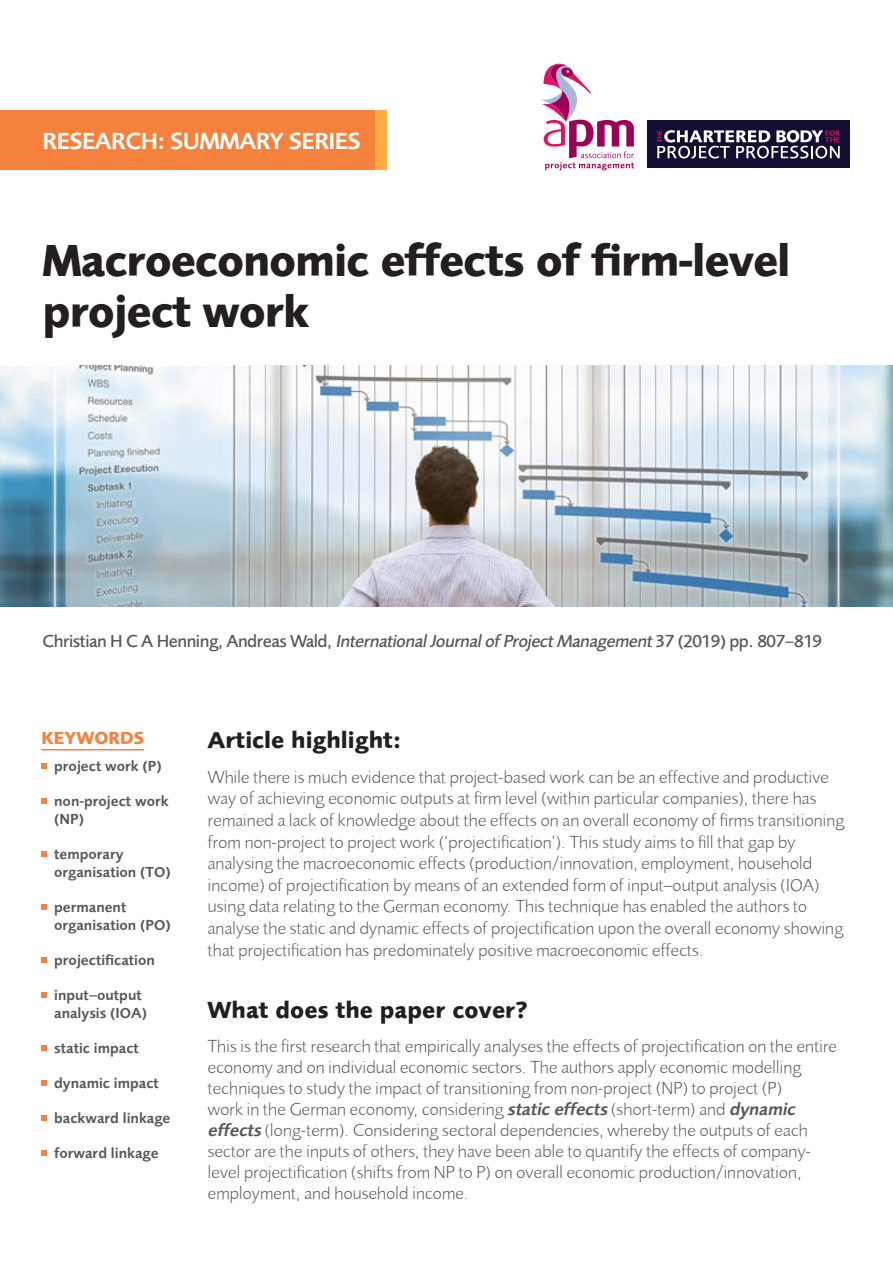
<style>
.page{position:relative;width:893px;height:1263px;background:#fff}
.page>*{position:absolute;margin:0;border:0;box-sizing:border-box;transform-origin:0 0}
.Normal_OxMP_Normal{font:700 46.2px/51px "Foundry Sans";letter-spacing:-.025em;color:#231f20}
.Normal_OxMP_Normal-2{font:700 24px "Foundry Sans";color:#231f20}
.Normal_OxMP_Normal-3{font:600 24px "Foundry Sans";letter-spacing:-.025em;color:#fff}
.List_Paragraph{font:300 18px/21.6px "Foundry Sans";letter-spacing:-.01em;color:#57585a}
.Normal_OxMP_Normal-4{font:300 18px/21px "Foundry Sans";letter-spacing:-.01em;color:#57585a}
.Normal_OxMP_Normal-5{font:500 18px "Foundry Sans";letter-spacing:-.025em;color:#57585a}
.Normal_OxMP_Normal-6{font:700 18px "Foundry Sans";color:#f4813c}
.Normal_OxMP_Normal-7{font:600 15px/18px "Foundry Sans";color:#57585a}
.s1{font-style:italic}
.s2{font-weight:600;font-style:italic}
</style>
<div class="page">
<div style="left:0;top:111px;width:375px;height:59px;background:#f4813c"></div>
<img style="left:0;top:366px;width:893px;height:241px">
<div style="left:375px;top:111px;width:12px;height:59px;background:#fbad41"></div>
<svg style="left:41px;top:763px;width:6px;height:5px"></svg>
<svg style="left:41px;top:798px;width:6px;height:5px"></svg>
<svg style="left:41px;top:851px;width:6px;height:5px"></svg>
<svg style="left:41px;top:904px;width:6px;height:5px"></svg>
<svg style="left:41px;top:957px;width:6px;height:5px"></svg>
<svg style="left:41px;top:992px;width:6px;height:5px"></svg>
<svg style="left:41px;top:1045px;width:6px;height:5px"></svg>
<svg style="left:41px;top:1080px;width:6px;height:5px"></svg>
<svg style="left:41px;top:1115px;width:6px;height:5px"></svg>
<svg style="left:41px;top:1150px;width:6px;height:5px"></svg>
<hr style="left:41px;top:749px;width:103px;height:1px;background:#f4813c">
<svg style="left:541px;top:64px;width:93px;height:106px"></svg>
<div style="left:647px;top:120px;width:203px;height:48px;background:#110d33"></div>
<svg style="left:657px;top:130px;width:183px;height:29px"></svg>
<p class="Normal_OxMP_Normal-3" style="left:43px;top:127px;width:320px">RESEARCH: SUMMARY SERIES</p>
<p class="Normal_OxMP_Normal" style="left:43px;top:235px;width:750px">Macroeconomic effects of firm-level project work</p>
<p class="Normal_OxMP_Normal-5" style="left:43px;top:630px;width:781px">Christian H C A Henning, Andreas Wald, <span class="s1">InternationalJournalof ProjectManagement</span>37 (2019) pp. 807–819</p>
<p class="Normal_OxMP_Normal-6" style="left:41px;top:727px;width:104px">KEYWORDS</p>
<p class="Normal_OxMP_Normal-7" style="left:54px;top:756px;width:109px">project work (P)</p>
<p class="Normal_OxMP_Normal-7" style="left:54px;top:791px;width:116px">non-project work (NP)</p>
<p class="Normal_OxMP_Normal-7" style="left:54px;top:844px;width:118px">temporary organisation (TO)</p>
<p class="Normal_OxMP_Normal-7" style="left:54px;top:897px;width:118px">permanent organisation (PO)</p>
<p class="Normal_OxMP_Normal-7" style="left:54px;top:950px;width:102px">projectification</p>
<p class="Normal_OxMP_Normal-7" style="left:54px;top:985px;width:94px">input–output analysis (IOA)</p>
<p class="Normal_OxMP_Normal-7" style="left:54px;top:1039px;width:86px">static impact</p>
<p class="Normal_OxMP_Normal-7" style="left:54px;top:1074px;width:106px">dynamic impact</p>
<p class="Normal_OxMP_Normal-7" style="left:54px;top:1109px;width:118px">backward linkage</p>
<p class="Normal_OxMP_Normal-7" style="left:54px;top:1144px;width:106px">forward linkage</p>
<p class="Normal_OxMP_Normal-2" style="left:207px;top:726px;width:196px">Article highlight:</p>
<p class="List_Paragraph" style="left:207px;top:766px;width:638px">While there is much evidence that project-based work can be an effective and productive way of achieving economic outputs at firm level (within particular companies), there has remained a lack of knowledge about the effects on an overall economy of firms transitioning from non-project to project work (‘projectification’). This study aims to fill that gap by analysing the macroeconomic effects (production/innovation, employment, household income) of projectification by means of an extended form of input–output analysis (IOA) using data relating to the German economy. This technique has enabled the authors to analyse the static and dynamic effects of projectification upon the overall economy showing that projectification has predominately positive macroeconomic effects.</p>
<p class="Normal_OxMP_Normal-2" style="left:207px;top:996px;width:322px">What does the paper cover?</p>
<p class="Normal_OxMP_Normal-4" style="left:207px;top:1035px;width:631px">This is the first research that empirically analyses the effects of projectification on the entire economy and on individual economic sectors. The authors apply economic modelling techniques to study the impact of transitioning from non-project (NP) to project (P)<br>work in the German economy, considering <span class="s2">static effects</span> (short-term) and <span class="s2">dynamic effects</span> (long-term). Considering sectoral dependencies, whereby the outputs of each sector are the inputs of others, they have been able to quantify the effects of company&shy;level projectification (shifts from NP to P) on overall economic production/innovation, employment, and household income.</p>
</div>
